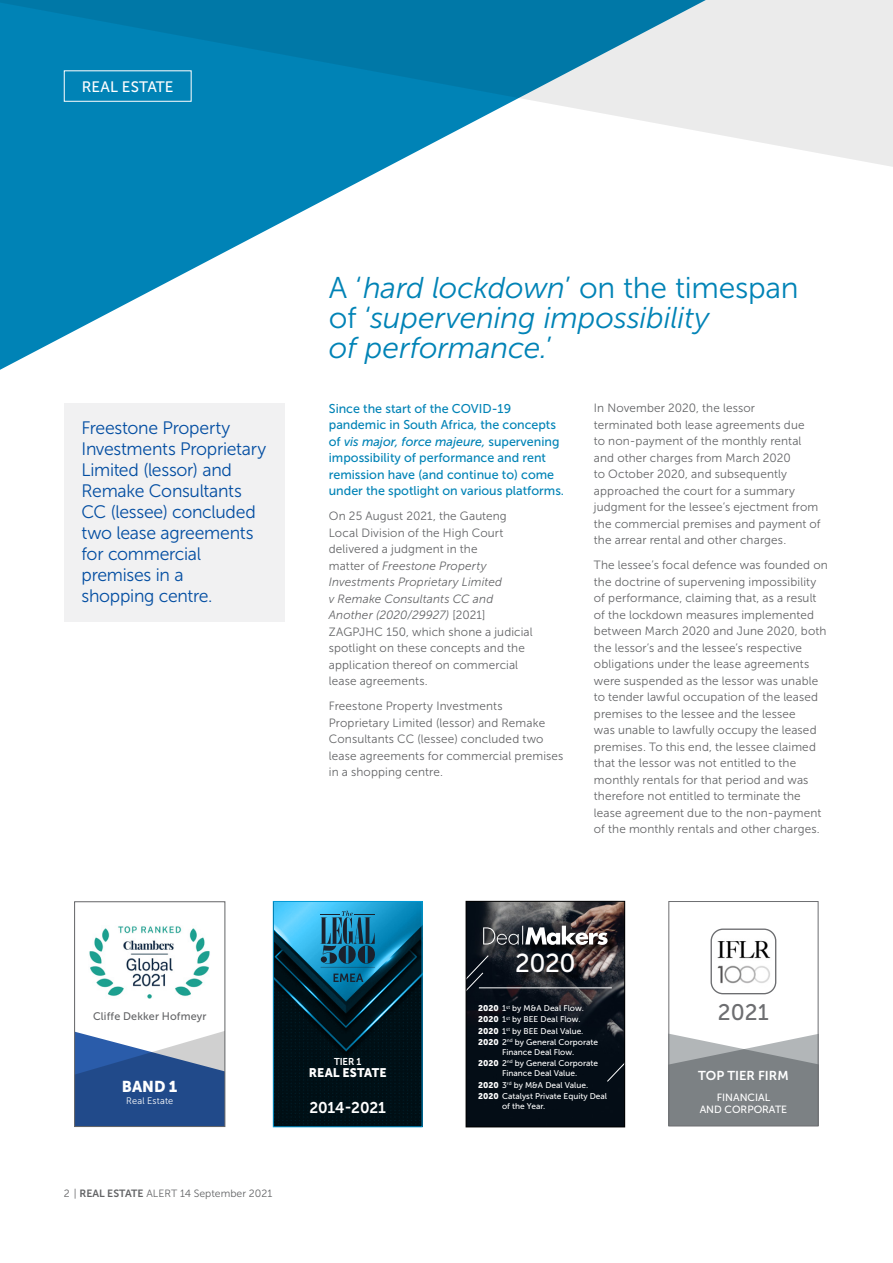
<style>
.page{position:relative;width:893px;height:1263px;background:#fff}
.page>*{position:absolute;margin:0;border:0;box-sizing:border-box;transform-origin:0 0}
.t1{font:italic 30px/30px "Museo Sans 300";letter-spacing:-.005em;color:#0083b6}
.t2{font:25.8px "Museo Sans 500";color:#fff}
.t3{font:22.5px "Museo Sans 500";color:#6d6e71}
.t4{font:18px/21px "Museo Sans 300";letter-spacing:-.015em;color:#034ea2}
.t5{font:15.6px "Museo Sans 700";letter-spacing:-.005em;color:#fff}
.t6{font:15.6px "Museo Sans 900";color:#fff}
.t7{font:15.15px "Museo Sans 500";letter-spacing:.005em;color:#fff}
.t8{font:12.9px "Museo Sans 700";color:#fff}
.t9{font:12.75px/16.5px "Museo Sans 500";color:#0083b6}
.t10{font:12.45px "Museo Sans 900";letter-spacing:.01em;color:#fff}
.t11{font:12px/16.5px "Museo Sans 300";letter-spacing:.01em;color:#636466}
.t12{font:10.95px "Museo Sans 500";letter-spacing:.015em;color:#636466}
.t13{font:10.5px "Museo Sans 300";color:#636466}
.t14{font:10.5px/12.6px "Museo Sans 500";color:#fff;text-align:center}
.t15{font:9.9px "Museo Sans 700";color:#fff;scale:.96 1}
.t16{font:9.45px "Museo Sans 300";letter-spacing:.02em;color:#fff}
.t17{font:8.25px/11.1px "Museo Sans 500";color:#fff}
.s1{font-style:normal}
.s2{font-style:italic}
.s3{font-family:"Museo Sans 700"}
.s4{font-family:"Museo Sans 900"}
</style>
<div class="page">
<svg style="left:0;top:189px;width:345px;height:181px;fill:#0083b6"></svg>
<svg style="left:0;top:0;width:893px;height:189px"></svg>
<div style="left:64px;top:70px;width:128px;height:32px;border:1px solid #fff"></div>
<div style="left:65px;top:403px;width:220px;height:218px;background:#f1f1f2"></div>
<svg style="left:273px;top:901px;width:149px;height:226px;background:#0a394b"></svg>
<svg style="left:76px;top:1031px;width:147px;height:94px;background:#4d6ea2"></svg>
<div style="left:74px;top:901px;width:151px;height:226px;border:1px solid #636466"></div>
<img style="left:89px;top:926px;width:121px;height:73px">
<img style="left:468px;top:903px;width:155px;height:222px">
<svg style="left:468px;top:955px;width:21px;height:65px"></svg>
<svg style="left:606px;top:1034px;width:17px;height:48px"></svg>
<div style="left:466px;top:901px;width:159px;height:226px;border:1px solid #000"></div>
<hr style="left:479px;top:987px;width:133px;height:1px;background:#fff">
<svg style="left:485px;top:927px;width:133px;height:55px;background:#29282d"></svg>
<svg style="left:483px;top:926px;width:125px;height:19px"></svg>
<svg style="left:670px;top:1034px;width:146px;height:90px;background:#909497"></svg>
<div style="left:668px;top:901px;width:150px;height:225px;border:1px solid #6d6e71"></div>
<img style="left:713px;top:932px;width:61px;height:52px">
<div style="left:710px;top:928px;width:66px;height:66px;border:1px solid #6d6e71;border-radius:12px"></div>
<p class="t7" style="left:82px;top:78px;width:93px">REAL ESTATE</p>
<h3 class="t4" style="left:82px;top:417px;width:186px">Freestone Property<br>Investments Proprietary<br>Limited (lessor) and<br>Remake Consultants<br>CC (lessee) concluded two lease agreements for commercial premises in a<br>shopping centre.</h3>
<h1 class="t1" style="left:329px;top:273px;width:471px"><span class="s1">A ‘</span>hard lockdown<span class="s1">’ on the timespan of ‘</span>supervening impossibility<br>of performance.<span class="s1">’</span></h1>
<p class="t9" style="left:329px;top:400px;width:237px">Since the start of the COVID-19 pandemic in South Africa, the concepts of <span class="s2">vis major, force majeure,</span> supervening impossibility of performance and rent remission have (and continue to) come under the spotlight on various platforms.</p>
<p class="t11" style="left:329px;top:508px;width:205px">On 25 August 2021, the Gauteng<br>Local Division of the High Court delivered a judgment in the<br>matter of <span class="s2">Freestone Property<br>Investments Proprietary Limited<br>v Remake Consultants CC and<br>Another (2020/29927)</span> [2021]<br>ZAGPJHC 150, which shone a judicial spotlight on these concepts and the application thereof on commercial lease agreements.</p>
<p class="t11" style="left:329px;top:698px;width:236px">Freestone Property Investments Proprietary Limited (lessor) and Remake Consultants CC (lessee) concluded two lease agreements for commercial premises in a shopping centre.</p>
<p class="t11" style="left:594px;top:400px;width:228px">In November 2020, the lessor<br>terminated both lease agreements due<br>to non-payment of the monthly rental and other charges from March 2020<br>to October 2020, and subsequently approached the court for a summary judgment for the lessee’s ejectment from the commercial premises and payment of the arrear rental and other charges.</p>
<p class="t11" style="left:594px;top:557px;width:235px">The lessee’s focal defence was founded on the doctrine of supervening impossibility of performance, claiming that, as a result of the lockdown measures implemented between March 2020 and June 2020, both the lessor’s and the lessee’s respective obligations under the lease agreements were suspended as the lessor was unable to tender lawful occupation of the leased premises to the lessee and the lessee<br>was unable to lawfully occupy the leased premises. To this end, the lessee claimed that the lessor was not entitled to the monthly rentals for that period and was therefore not entitled to terminate the lease agreement due to the non-payment of the monthly rentals and other charges.</p>
<p class="t12" style="left:93px;top:1010px;width:115px">Cliffe Dekker Hofmeyr</p>
<h3 class="t6" style="left:122px;top:1077px;width:57px">BAND 1</h3>
<p class="t16" style="left:126px;top:1095px;width:49px">Real Estate</p>
<p class="t13" style="left:64px;top:1188px;width:210px">2 | <span class="s3">REAL ESTATE</span> ALERT 14 September 2021</p>
<p class="t15" style="left:334px;top:1056px;width:30px">TIER 1</p>
<p class="t10" style="left:309px;top:1066px;width:79px">REAL ESTATE</p>
<h3 class="t5" style="left:309px;top:1099px;width:78px">2014-2021</h3>
<h2 class="t2" style="left:515px;top:949px;width:62px">2020</h2>
<p class="t17" style="left:478px;top:1003px;width:121px"><span class="s4">2020</span> 1<sup>st</sup> by M&amp;A Deal Flow.<br><span class="s4">2020</span> 1<sup>st</sup> by BEE Deal Flow.<br><span class="s4">2020</span> 1<sup>st</sup> by BEE Deal Value.<br><span class="s4">2020</span> 2<sup>nd</sup> by General Corporate</p>
<p class="t17" style="left:478px;top:1046px;width:121px;text-align:center">Finance Deal Flow.<br><span class="s4">2020</span> 2<sup>nd</sup> by General Corporate</p>
<p class="t17" style="left:478px;top:1068px;width:130px;text-indent:24px">Finance Deal Value.<br><span class="s4">2020</span> 3<sup>rd</sup> by M&amp;A Deal Value.<br><span class="s4">2020</span> Catalyst Private Equity Deal</p>
<p class="t17" style="left:502px;top:1100px;width:45px">of the Year.</p>
<h3 class="t3" style="left:718px;top:1000px;width:52px">2021</h3>
<p class="t8" style="left:698px;top:1068px;width:92px">TOP TIER FIRM</p>
<p class="t14" style="left:700px;top:1091px;width:89px">FINANCIAL<br>AND CORPORATE</p>
</div>
